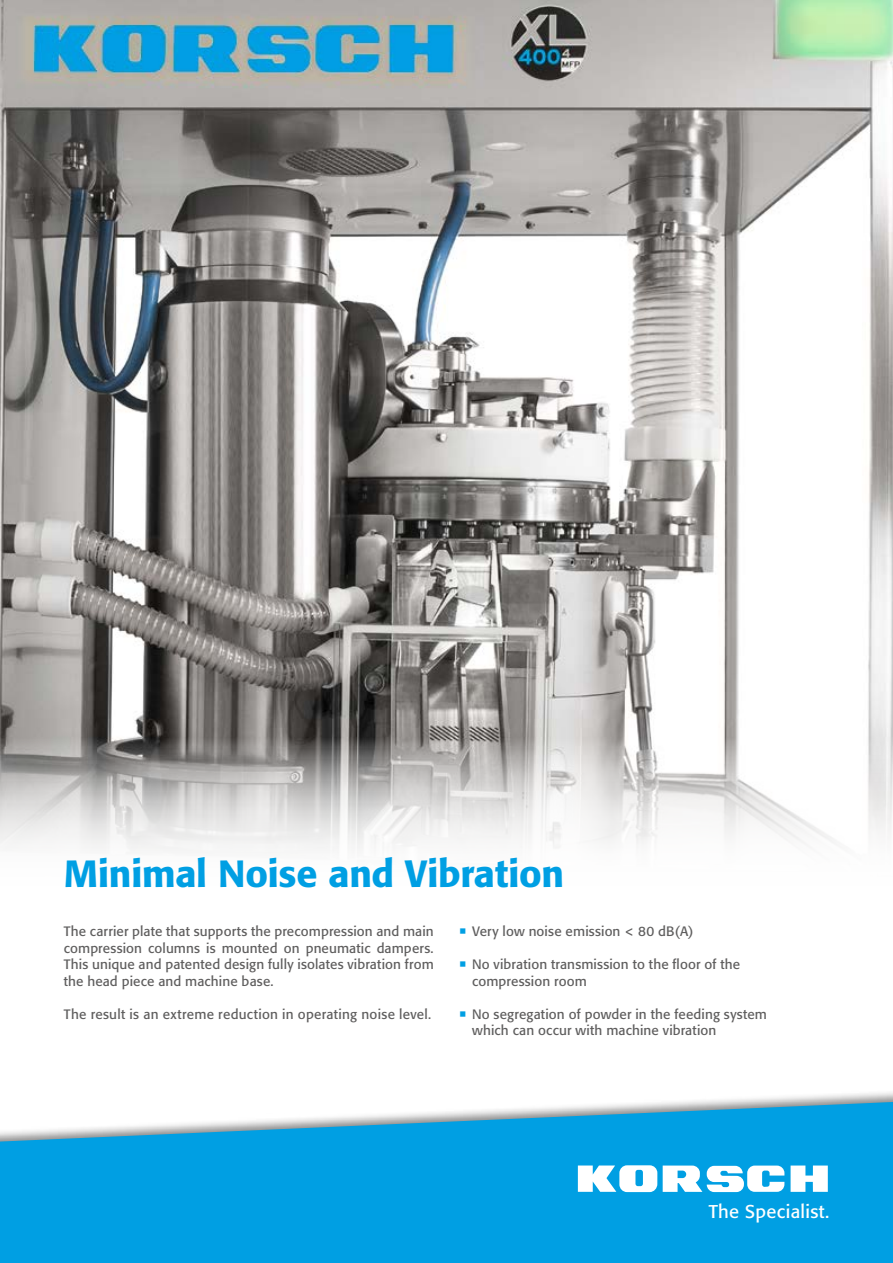
<style>
.page{position:relative;width:893px;height:1263px;background:#fff}
.page>*{position:absolute;margin:0;border:0;box-sizing:border-box;transform-origin:0 0}
.t1{font:500 37.5px "Formata Pro";letter-spacing:-.005em;color:#009fe3}
.t2{font:18.3px "Formata Pro";letter-spacing:.02em;color:#fff}
.t3{font:13.5px/16.5px "Formata Pro";letter-spacing:.015em;color:#5f5e5e}
</style>
<div class="page">
<svg style="left:0;top:1100px;width:893px;height:163px;fill:#009fe3"></svg>
<svg style="left:578px;top:1165px;width:250px;height:27px"></svg>
<img style="left:0;top:0;width:893px;height:738px">
<svg style="left:0;top:738px;width:893px;height:113px"></svg>
<h1 class="t1" style="left:64px;top:849px;width:502px">Minimal Noise and Vibration</h1>
<p class="t3" style="left:64px;top:923px;width:371px;text-align:justify">The carrier plate that supports the precompression and main compression columns is mounted on pneumatic dampers.<br>This unique and patented design fully isolates vibration from the head piece and machine base.</p>
<p class="t3" style="left:64px;top:1005px;width:369px">The result is an extreme reduction in operating noise level.</p>
<p class="t3" style="left:472px;top:923px;width:223px">Very low noise emission &lt; 80 dB(A)</p>
<p class="t3" style="left:472px;top:956px;width:270px">No vibration transmission to the floor of the compression room</p>
<p class="t3" style="left:472px;top:1006px;width:296px">No segregation of powder in the feeding system which can occur with machine vibration</p>
<h2 class="t2" style="left:709px;top:1199px;width:122px">The Specialist.</h2>
</div>
